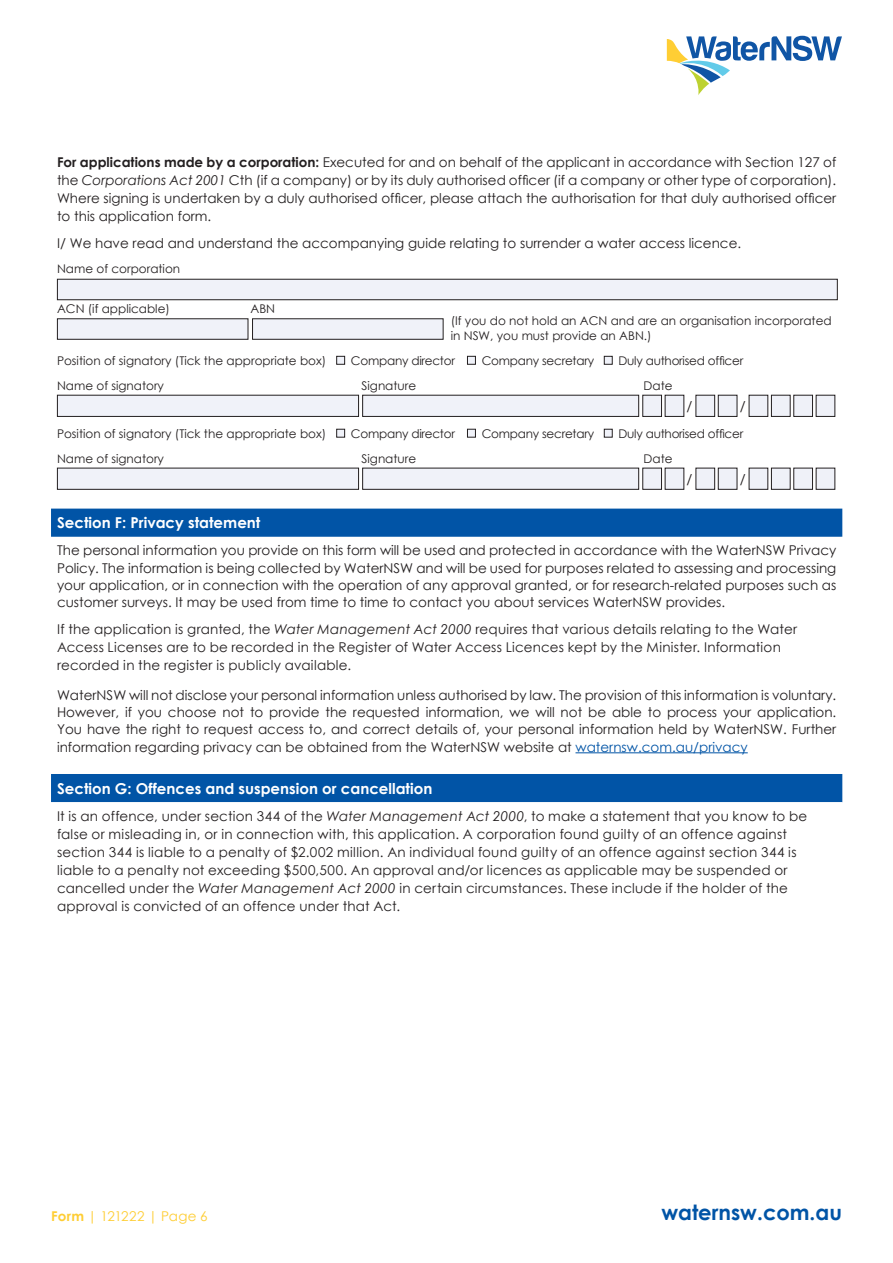
<style>
.page{position:relative;width:893px;height:1263px;background:#fff}
.page>*{position:absolute;margin:0;border:0;box-sizing:border-box;transform-origin:0 0}
.t1{font:700 21px "Century Gothic";color:#0154a6}
.Table_header{font:700 15px "Century Gothic";color:#fff}
.Form_Body_Copy{font:13.5px/17.2px "Century Gothic";color:#231f20;text-align:justify}
.Body_Copy{font:13.5px/18px "Century Gothic";letter-spacing:.015em;color:#231f20}
.Form_body_copy_bold{font:13.5px/18px "Century Gothic";color:#231f20;text-align:justify}
.t2{font:13.5px "Century Gothic";color:#fecd33}
.Form_body_copy_bold-2{font:12px/15px "Century Gothic";color:#231f20}
.Form_body_copy_bold-3{font:12px "Century Gothic";letter-spacing:-.02em;color:#231f20}
.s1{font-weight:700}
.s2{font-style:italic}
.s3{color:#0154a6}
</style>
<div class="page">
<svg style="left:667px;top:36px;width:175px;height:59px"></svg>
<div style="left:51px;top:509px;width:791px;height:28px;background:#0154a6"></div>
<svg style="left:51px;top:753px;width:791px;height:50px;fill:#0154a6"></svg>
<div style="left:57px;top:279px;width:780px;height:21px;background:#f0f2f9"></div>
<div style="left:57px;top:279px;width:781px;height:21px;border:1px solid #231f20"></div>
<div style="left:57px;top:319px;width:191px;height:20px;background:#f0f2f9"></div>
<div style="left:57px;top:318px;width:191px;height:22px;border:1px solid #231f20"></div>
<div style="left:253px;top:319px;width:190px;height:20px;background:#f0f2f9"></div>
<div style="left:252px;top:318px;width:191px;height:22px;border:1px solid #231f20"></div>
<div style="left:337px;top:356px;width:8px;height:8px;background:#f0f2f9"></div>
<div style="left:336px;top:356px;width:9px;height:9px;border:1px solid #231f20"></div>
<div style="left:467px;top:356px;width:8px;height:8px;background:#f0f2f9"></div>
<div style="left:467px;top:356px;width:9px;height:9px;border:1px solid #231f20"></div>
<div style="left:604px;top:356px;width:8px;height:8px;background:#f0f2f9"></div>
<div style="left:604px;top:356px;width:9px;height:9px;border:1px solid #231f20"></div>
<div style="left:57px;top:395px;width:302px;height:21px;background:#f0f2f9"></div>
<div style="left:57px;top:395px;width:302px;height:22px;border:1px solid #231f20"></div>
<div style="left:363px;top:395px;width:276px;height:21px;background:#f0f2f9"></div>
<div style="left:362px;top:395px;width:277px;height:22px;border:1px solid #231f20"></div>
<div style="left:643px;top:395px;width:18px;height:21px;background:#eff1f8"></div>
<div style="left:642px;top:395px;width:20px;height:22px;border:1px solid #231f20"></div>
<div style="left:665px;top:395px;width:19px;height:21px;background:#eff1f8"></div>
<div style="left:696px;top:395px;width:19px;height:21px;background:#eff1f8"></div>
<div style="left:695px;top:395px;width:20px;height:22px;border:1px solid #231f20"></div>
<div style="left:718px;top:395px;width:19px;height:21px;background:#eff1f8"></div>
<div style="left:718px;top:395px;width:19px;height:22px;border:1px solid #231f20"></div>
<div style="left:749px;top:395px;width:19px;height:21px;background:#eff1f8"></div>
<div style="left:771px;top:395px;width:19px;height:21px;background:#eff1f8"></div>
<div style="left:771px;top:395px;width:19px;height:22px;border:1px solid #231f20"></div>
<div style="left:794px;top:395px;width:18px;height:21px;background:#eff1f8"></div>
<div style="left:793px;top:395px;width:20px;height:22px;border:1px solid #231f20"></div>
<div style="left:816px;top:395px;width:19px;height:21px;background:#eff1f8"></div>
<div style="left:337px;top:429px;width:8px;height:8px;background:#f0f2f9"></div>
<div style="left:336px;top:429px;width:9px;height:9px;border:1px solid #231f20"></div>
<div style="left:467px;top:429px;width:8px;height:8px;background:#f0f2f9"></div>
<div style="left:467px;top:429px;width:9px;height:9px;border:1px solid #231f20"></div>
<div style="left:604px;top:429px;width:8px;height:8px;background:#f0f2f9"></div>
<div style="left:604px;top:429px;width:9px;height:9px;border:1px solid #231f20"></div>
<div style="left:57px;top:468px;width:302px;height:21px;background:#f0f2f9"></div>
<div style="left:57px;top:468px;width:302px;height:22px;border:1px solid #231f20"></div>
<div style="left:363px;top:468px;width:276px;height:21px;background:#f0f2f9"></div>
<div style="left:362px;top:468px;width:277px;height:22px;border:1px solid #231f20"></div>
<div style="left:643px;top:468px;width:18px;height:21px;background:#eff1f8"></div>
<div style="left:642px;top:468px;width:20px;height:22px;border:1px solid #231f20"></div>
<div style="left:665px;top:468px;width:19px;height:21px;background:#eff1f8"></div>
<div style="left:665px;top:468px;width:19px;height:22px;border:1px solid #231f20"></div>
<div style="left:696px;top:468px;width:19px;height:21px;background:#eff1f8"></div>
<div style="left:695px;top:468px;width:20px;height:22px;border:1px solid #231f20"></div>
<div style="left:718px;top:468px;width:19px;height:21px;background:#eff1f8"></div>
<div style="left:718px;top:468px;width:19px;height:22px;border:1px solid #231f20"></div>
<div style="left:749px;top:468px;width:19px;height:21px;background:#eff1f8"></div>
<div style="left:749px;top:468px;width:19px;height:22px;border:1px solid #231f20"></div>
<div style="left:771px;top:468px;width:19px;height:21px;background:#eff1f8"></div>
<div style="left:771px;top:468px;width:19px;height:22px;border:1px solid #231f20"></div>
<div style="left:794px;top:468px;width:18px;height:21px;background:#eff1f8"></div>
<div style="left:793px;top:468px;width:20px;height:22px;border:1px solid #231f20"></div>
<div style="left:816px;top:468px;width:19px;height:21px;background:#eff1f8"></div>
<div style="left:816px;top:468px;width:19px;height:22px;border:1px solid #231f20"></div>
<hr style="left:575px;top:752px;width:173px;height:1px;background:#0154a6">
<p class="Form_body_copy_bold" style="left:57px;top:153px;width:781px"><span class="s1">For applications made by a corporation:</span> Executed for and on behalf of the applicant in accordance with Section 127 of the <span class="s2">Corporations Act 2001</span> Cth (if a company) or by its duly authorised officer (if a company or other type of corporation).<br>Where signing is undertaken by a duly authorised officer, please attach the authorisation for that duly authorised officer to this application form.</p>
<p class="Form_body_copy_bold" style="left:57px;top:234px;width:686px">I/ We have read and understand the accompanying guide relating to surrender a water access licence.</p>
<p class="Form_body_copy_bold-2" style="left:57px;top:261px;width:125px">Name of corporation</p>
<p class="Form_body_copy_bold-2" style="left:57px;top:301px;width:114px">ACN (if applicable)</p>
<p class="Form_body_copy_bold-2" style="left:251px;top:301px;width:26px">ABN</p>
<p class="Form_body_copy_bold-2" style="left:451px;top:313px;width:382px">(If you do not hold an ACN and are an organisation incorporated in NSW, you must provide an ABN.)</p>
<p class="Form_body_copy_bold-2" style="left:57px;top:353px;width:271px">Position of signatory (Tick the appropriate box)</p>
<p class="Form_body_copy_bold-3" style="left:351px;top:352px;width:106px">Company director</p>
<p class="Form_body_copy_bold-3" style="left:482px;top:352px;width:114px">Company secretary</p>
<p class="Form_body_copy_bold-3" style="left:619px;top:352px;width:126px">Duly authorised officer</p>
<p class="Form_body_copy_bold-2" style="left:57px;top:378px;width:109px">Name of signatory</p>
<p class="Form_body_copy_bold-2" style="left:362px;top:378px;width:56px">Signature</p>
<p class="Form_body_copy_bold-2" style="left:644px;top:378px;width:30px">Date</p>
<p class="Form_Body_Copy" style="left:687px;top:397px;width:7px">/</p>
<p class="Form_Body_Copy" style="left:740px;top:397px;width:7px">/</p>
<p class="Form_body_copy_bold-2" style="left:57px;top:425px;width:271px">Position of signatory (Tick the appropriate box)</p>
<p class="Form_body_copy_bold-3" style="left:351px;top:425px;width:106px">Company director</p>
<p class="Form_body_copy_bold-3" style="left:482px;top:425px;width:114px">Company secretary</p>
<p class="Form_body_copy_bold-3" style="left:619px;top:425px;width:126px">Duly authorised officer</p>
<p class="Form_body_copy_bold-2" style="left:57px;top:450px;width:109px">Name of signatory</p>
<p class="Form_body_copy_bold-2" style="left:362px;top:450px;width:56px">Signature</p>
<p class="Form_body_copy_bold-2" style="left:644px;top:450px;width:30px">Date</p>
<p class="Form_Body_Copy" style="left:687px;top:470px;width:7px">/</p>
<p class="Form_Body_Copy" style="left:740px;top:470px;width:7px">/</p>
<p class="Table_header" style="left:57px;top:511px;width:205px">Section F: Privacy statement</p>
<p class="Form_Body_Copy" style="left:57px;top:542px;width:781px">The personal information you provide on this form will be used and protected in accordance with the WaterNSW Privacy Policy. The information is being collected by WaterNSW and will be used for purposes related to assessing and processing your application, or in connection with the operation of any approval granted, or for research-related purposes such as customer surveys. It may be used from time to time to contact you about services WaterNSW provides.</p>
<p class="Body_Copy" style="left:57px;top:620px;width:742px">If the application is granted, the <span class="s2">Water Management Act 2000</span> requires that various details relating to the Water<br>Access Licenses are to be recorded in the Register of Water Access Licences kept by the Minister. Information recorded in the register is publicly available.</p>
<p class="Form_Body_Copy" style="left:57px;top:686px;width:781px">WaterNSW will not disclose your personal information unless authorised by law. The provision of this information is voluntary.<br>However, if you choose not to provide the requested information, we will not be able to process your application.<br>You have the right to request access to, and correct details of, your personal information held by WaterNSW. Further information regarding privacy can be obtained from the WaterNSW website at <span class="s3">waternsw.com.au/privacy</span></p>
<p class="Table_header" style="left:57px;top:777px;width:377px">Section G: Offences and suspension or cancellation</p>
<p class="Body_Copy" style="left:57px;top:807px;width:752px">It is an offence, under section 344 of the <span class="s2">Water Management Act 2000</span>, to make a statement that you know to be false or misleading in, or in connection with, this application. A corporation found guilty of an offence against section 344 is liable to a penalty of $2.002 million. An individual found guilty of an offence against section 344 is liable to a penalty not exceeding $500,500. An approval and/or licences as applicable may be suspended or cancelled under the <span class="s2">Water Management Act 2000</span> in certain circumstances. These include if the holder of the approval is convicted of an offence under that Act.</p>
<p class="t2" style="left:51px;top:1207px;width:158px"><span class="s1">Form</span> | 121222 | Page 6</p>
<h1 class="t1" style="left:661px;top:1196px;width:182px">waternsw.com.au</h1>
</div>
